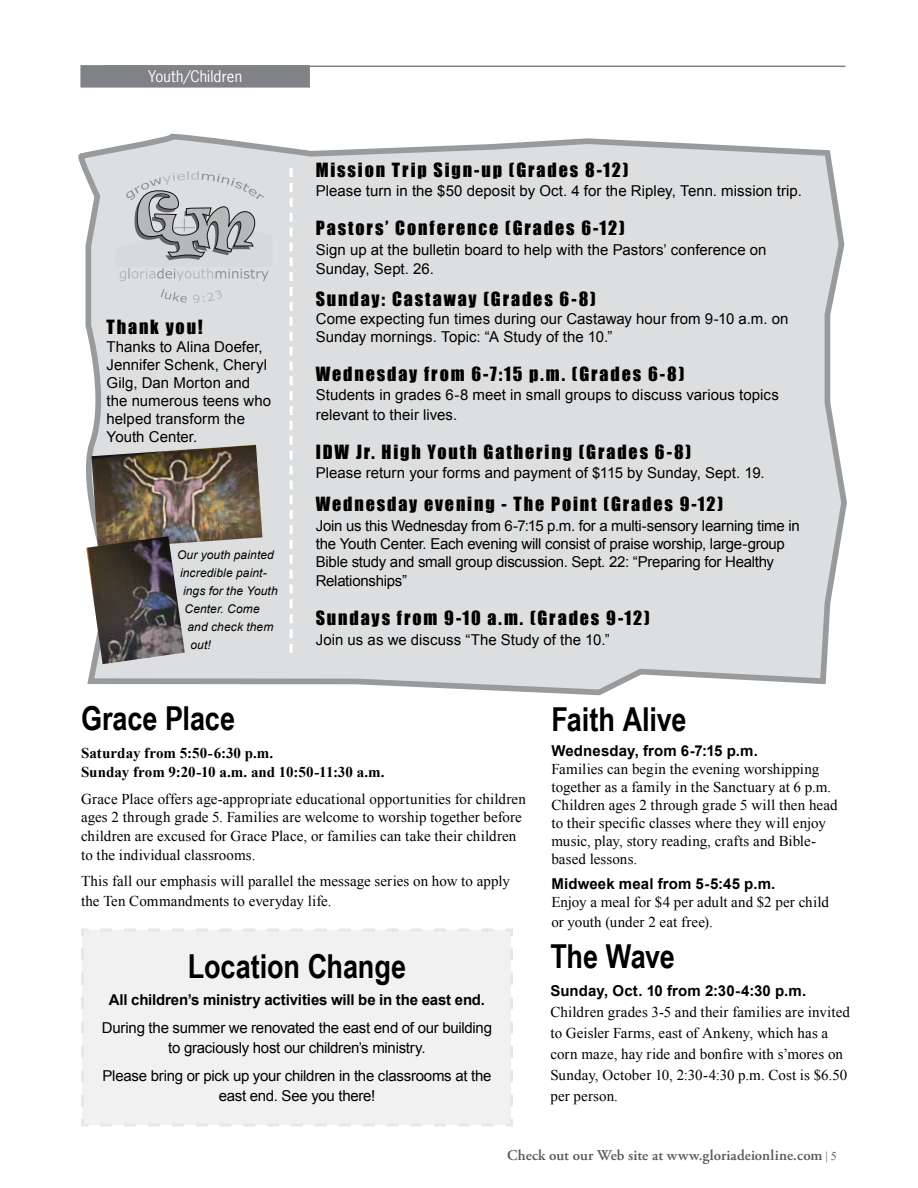
<style>
.page{position:relative;width:918px;height:1188px;background:#fff}
.page>*{position:absolute;margin:0;border:0;box-sizing:border-box;transform-origin:0 0}
.t1{font:700 33px "Arial Narrow";letter-spacing:-.005em;color:#000}
.t2{font:18px "Impact";letter-spacing:.105em;color:#000}
.t3{font:15px/18px "Arial";letter-spacing:-.005em;color:#000}
.t4{font:15px/18px "Times New Roman";letter-spacing:.005em;color:#000}
.t5{font:700 15px "Arial";letter-spacing:-.005em;color:#000}
.t6{font:700 15px/19.5px "Times New Roman";color:#000}
.t7{font:600 15px "Adobe Garamond Pro";letter-spacing:.005em;color:#58595b}
.t8{font:15px "News Gothic Std";letter-spacing:.01em;color:#fff}
.t9{font:italic 12px "Arial";letter-spacing:.01em;color:#000}
.s1{font-family:"Times New Roman";font-weight:400;font-size:12px}
</style>
<div class="page">
<svg style="left:78px;top:134px;width:769px;height:562px;background:#dddedf"></svg>
<hr style="left:103px;top:66px;width:743px;height:1px;background:#808285">
<div style="left:81px;top:66px;width:228px;height:21px;background:#808285"></div>
<div style="left:80px;top:65px;width:230px;height:23px;border:2px solid #808285"></div>
<svg style="left:115px;top:171px;width:157px;height:110px;background:#c4c5c6"></svg>
<svg style="left:161px;top:289px;width:26px;height:14px"></svg>
<svg style="left:193px;top:290px;width:29px;height:13px"></svg>
<svg style="left:290px;top:168px;width:3px;height:485px"></svg>
<div style="left:81px;top:928px;width:432px;height:199px;background:#f1f1f2"></div>
<img style="left:92px;top:445px;width:170px;height:104px">
<img style="left:86px;top:536px;width:99px;height:128px">
<p class="t8" style="left:148px;top:67px;width:95px">Youth/Children</p>
<p class="t2" style="left:106px;top:313px;width:98px">Thank you!</p>
<p class="t3" style="left:106px;top:338px;width:166px">Thanks to Alina Doefer,<br>Jennifer Schenk, Cheryl<br>Gilg, Dan Morton and the numerous teens who helped transform the<br>Youth Center.</p>
<p class="t9" style="left:177px;top:547px;width:98px">Our youth painted</p>
<p class="t9" style="left:180px;top:565px;width:88px">incredible paint-</p>
<p class="t9" style="left:183px;top:583px;width:96px">ings for the Youth</p>
<p class="t9" style="left:184px;top:601px;width:77px">Center. Come</p>
<p class="t9" style="left:188px;top:619px;width:87px">and check them</p>
<p class="t9" style="left:190px;top:637px;width:22px">out!</p>
<p class="t2" style="left:316px;top:156px;width:314px">Mission Trip Sign-up (Grades 8-12)</p>
<p class="t3" style="left:316px;top:182px;width:488px">Please turn in the $50 deposit by Oct. 4 for the Ripley, Tenn. mission trip.</p>
<p class="t2" style="left:316px;top:214px;width:311px">Pastors’ Conference (Grades 6-12)</p>
<p class="t3" style="left:316px;top:240px;width:452px;line-height:19.5px">Sign up at the bulletin board to help with the Pastors’ conference on<br>Sunday, Sept. 26.</p>
<p class="t2" style="left:316px;top:285px;width:282px">Sunday: Castaway (Grades 6-8)</p>
<p class="t3" style="left:316px;top:310px;width:474px">Come expecting fun times during our Castaway hour from 9-10 a.m. on<br>Sunday mornings. Topic: “A Study of the 10.”</p>
<p class="t2" style="left:316px;top:360px;width:370px">Wednesday from 6-7:15 p.m. (Grades 6-8)</p>
<p class="t3" style="left:316px;top:386px;width:465px;line-height:19.5px">Students in grades 6-8 meet in small groups to discuss various topics relevant to their lives.</p>
<p class="t2" style="left:316px;top:438px;width:377px">IDW Jr. High Youth Gathering (Grades 6-8)</p>
<p class="t3" style="left:316px;top:464px;width:450px">Please return your forms and payment of $115 by Sunday, Sept. 19.</p>
<p class="t2" style="left:316px;top:490px;width:409px">Wednesday evening - The Point (Grades 9-12)</p>
<p class="t3" style="left:316px;top:517px;width:486px">Join us this Wednesday from 6-7:15 p.m. for a multi-sensory learning time in the Youth Center. Each evening will consist of praise worship, large-group<br>Bible study and small group discussion. Sept. 22: “Preparing for Healthy</p>
<p class="t3" style="left:316px;top:572px;width:93px">Relationships”</p>
<p class="t2" style="left:316px;top:604px;width:335px">Sundays from 9-10 a.m. (Grades 9-12)</p>
<p class="t3" style="left:316px;top:631px;width:296px">Join us as we discuss “The Study of the 10.”</p>
<h1 class="t1" style="left:81px;top:694px;width:156px">Grace Place</h1>
<p class="t6" style="left:81px;top:743px;width:305px">Saturday from 5:50-6:30 p.m.<br>Sunday from 9:20-10 a.m. and 10:50-11:30 a.m.</p>
<p class="t4" style="left:81px;top:789px;width:446px;line-height:18.8px">Grace Place offers age-appropriate educational opportunities for children ages 2 through grade 5. Families are welcome to worship together before children are excused for Grace Place, or families can take their children to the individual classrooms.</p>
<p class="t4" style="left:81px;top:871px;width:431px;line-height:19.5px">This fall our emphasis will parallel the message series on how to apply the Ten Commandments to everyday life.</p>
<h1 class="t1" style="left:188px;top:941px;width:220px">Location Change</h1>
<p class="t5" style="left:109px;top:990px;width:378px">All children’s ministry activities will be in the east end.</p>
<p class="t3" style="left:102px;top:1018px;width:392px;line-height:20.2px;text-align:center">During the summer we renovated the east end of our building to graciously host our children’s ministry.</p>
<p class="t3" style="left:103px;top:1066px;width:390px;line-height:20.2px;text-align:center">Please bring or pick up your children in the classrooms at the east end. See you there!</p>
<h1 class="t1" style="left:551px;top:694px;width:137px">Faith Alive</h1>
<p class="t5" style="left:551px;top:741px;width:208px">Wednesday, from 6-7:15 p.m.</p>
<p class="t4" style="left:551px;top:759px;width:288px">Families can begin the evening worshipping together as a family in the Sanctuary at 6 p.m.<br>Children ages 2 through grade 5 will then head to their specific classes where they will enjoy music, play, story reading, crafts and Bible&shy;based lessons.</p>
<p class="t5" style="left:551px;top:874px;width:225px">Midweek meal from 5-5:45 p.m.</p>
<p class="t4" style="left:551px;top:892px;width:279px;line-height:19.5px">Enjoy a meal for $4 per adult and $2 per child or youth (under 2 eat free).</p>
<h1 class="t1" style="left:550px;top:932px;width:126px">The Wave</h1>
<p class="t5" style="left:550px;top:981px;width:257px">Sunday, Oct. 10 from 2:30-4:30 p.m.</p>
<p class="t4" style="left:550px;top:1001px;width:301px;line-height:21px">Children grades 3-5 and their families are invited to Geisler Farms, east of Ankeny, which has a corn maze, hay ride and bonfire with s’mores on Sunday, October 10, 2:30-4:30 p.m. Cost is $6.50 per person.</p>
<p class="t7" style="left:507px;top:1147px;width:331px">Check out our Web site at www.gloriadeionline.com <span class="s1">| 5</span></p>
</div>
